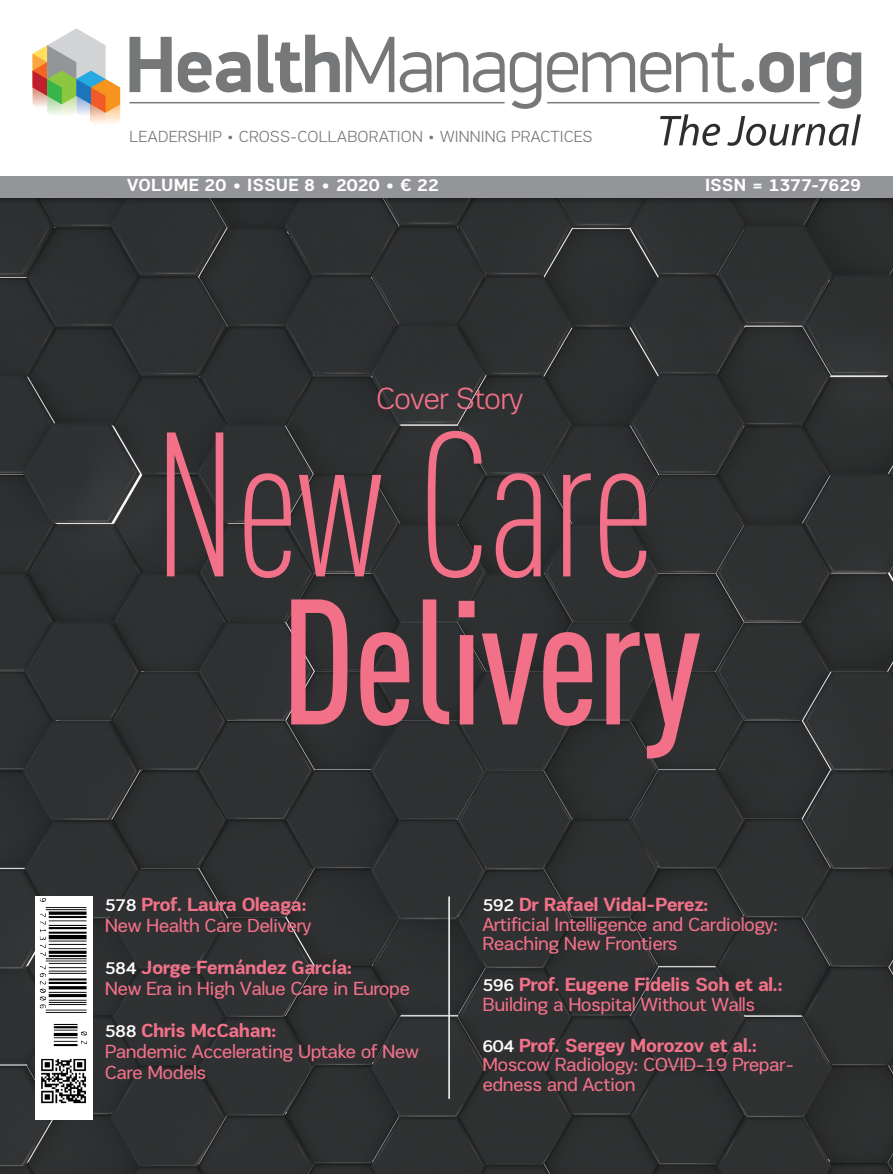
<style>
.page{position:relative;width:893px;height:1174px;background:#fff}
.page>*{position:absolute;margin:0;border:0;box-sizing:border-box;transform-origin:0 0}
.t1{font:300 202.05px "DIN Cond";letter-spacing:-.01em;color:#f27188;scale:.95 1}
.t2{font:500 175.5px "DIN Cond";letter-spacing:-.01em;color:#f27188;scale:.95 1}
.t3{font:300 31.5px "PRC Fidelity";letter-spacing:-.03em;color:#f27188}
.t4{font:19.5px/19.5px "PRC Fidelity";letter-spacing:-.03em;color:#f27188}
.t5{font:700 18px "PRC Fidelity";color:#fff}
.t6{font:300 16.5px "PRC Fidelity";letter-spacing:.01em;color:#757779}
.s1{font-weight:500;font-size:18px;color:#fff}
.s2{font-weight:700}
</style>
<div class="page">
<div style="left:0;top:205px;width:893px;height:969px;background:#2f3032"></div>
<img style="left:35px;top:896px;width:57px;height:223px">
<svg style="left:130px;top:37px;width:42px;height:55px"></svg>
<svg style="left:178px;top:52px;width:72px;height:40px"></svg>
<svg style="left:258px;top:35px;width:82px;height:58px"></svg>
<svg style="left:346px;top:37px;width:48px;height:55px"></svg>
<svg style="left:400px;top:52px;width:31px;height:40px"></svg>
<svg style="left:437px;top:52px;width:104px;height:57px"></svg>
<svg style="left:547px;top:43px;width:314px;height:103px"></svg>
<hr style="left:130px;top:102px;width:375px;height:1px;background:#757779">
<hr style="left:547px;top:102px;width:273px;height:1px;background:#757779">
<svg style="left:33px;top:28px;width:87px;height:96px"></svg>
<div style="left:0;top:174px;width:893px;height:31px;background:#000;opacity:.32"></div>
<div style="left:0;top:176px;width:893px;height:21px;background:#939598"></div>
<hr style="left:448px;top:896px;width:2px;height:202px;background:#fff">
<p class="t6" style="left:129px;top:128px;width:465px">LEADERSHIP • CROSS-COLLABORATION • WINNING PRACTICES</p>
<p class="t5" style="left:127px;top:174px;width:313px">VOLUME 20 • ISSUE 8 • 2020 • € 22</p>
<p class="t5" style="left:705px;top:174px;width:157px">ISSN = 1377-7629</p>
<h3 class="t3" style="left:376px;top:381px;width:149px">Cover Story</h3>
<h1 class="t1" style="left:153px;top:390px;width:530px">New Care</h1>
<h2 class="t2" style="left:281px;top:558px;width:444px">Delivery</h2>
<p class="t4" style="left:105px;top:894px;width:208px;line-height:21px"><span class="s1">578</span> <span class="s2">Prof. Laura Oleaga:<br></span>New Health Care Delivery</p>
<p class="t4" style="left:105px;top:957px;width:307px;line-height:21px"><span class="s1">584</span> <span class="s2">Jorge Fernández García:<br></span>New Era in High Value Care in Europe</p>
<p class="t4" style="left:105px;top:1020px;width:315px;line-height:21px"><span class="s1">588</span> <span class="s2">Chris McCahan:<br></span>Pandemic Accelerating Uptake of New<br>Care Models</p>
<p class="t4" style="left:482px;top:894px;width:297px"><span class="s1">592</span> <span class="s2">Dr Rafael Vidal-Perez:<br></span>Artificial Intelligence and Cardiology:<br>Reaching New Frontiers</p>
<p class="t4" style="left:482px;top:975px;width:302px"><span class="s1">596</span> <span class="s2">Prof. Eugene Fidelis Soh et al.:<br></span>Building a Hospital Without Walls</p>
<p class="t4" style="left:482px;top:1035px;width:314px"><span class="s1">604</span> <span class="s2">Prof. Sergey Morozov et al.:<br></span>Moscow Radiology: COVID-19 Prepar&shy;edness and Action</p>
</div>
